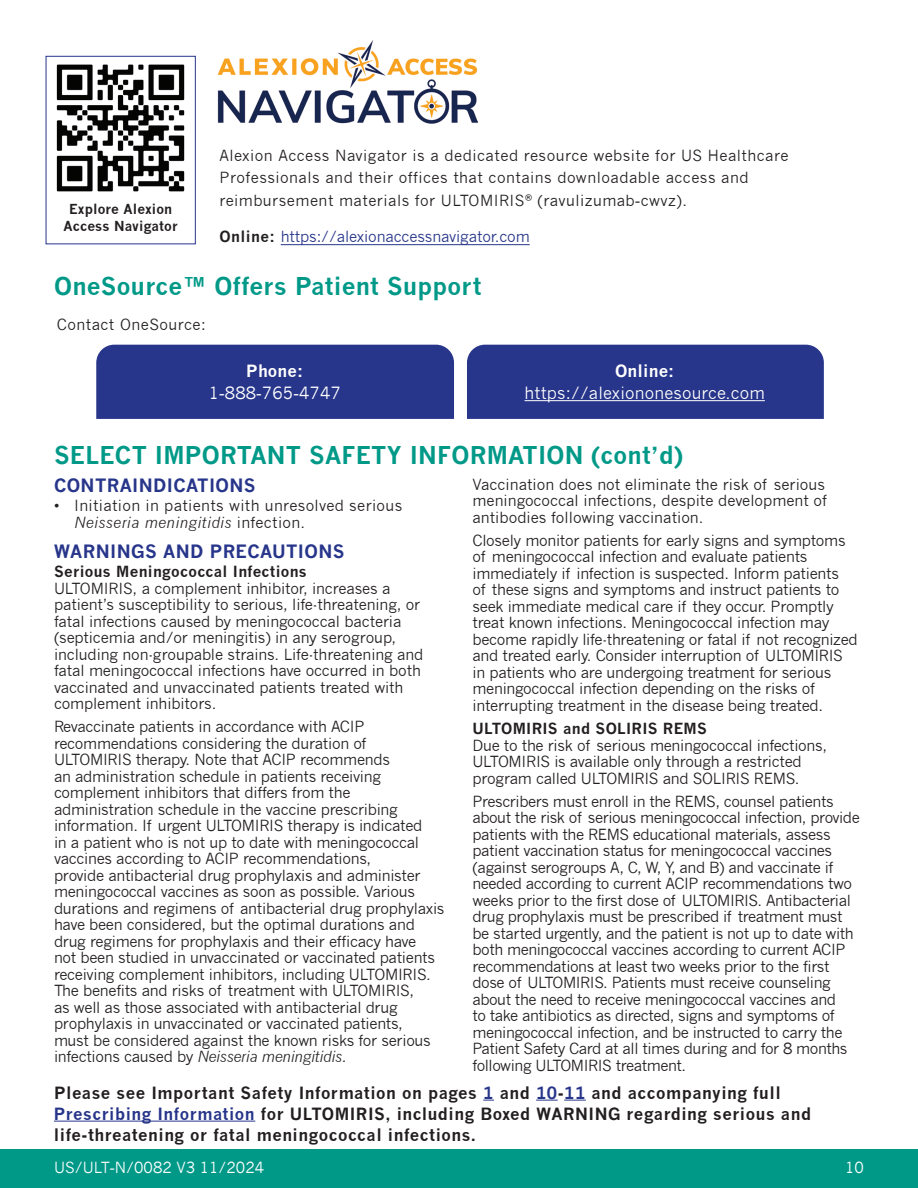
<style>
.page{position:relative;width:918px;height:1188px;background:#fff}
.page>*{position:absolute;margin:0;border:0;box-sizing:border-box;transform-origin:0 0}
.t1{font:700 24px "News Gothic";letter-spacing:.01em;color:#098}
.t2{font:700 18px "News Gothic";letter-spacing:.02em;color:#27358a}
.t3{font:700 16.5px/21px "News Gothic";letter-spacing:.03em;color:#231f20}
.t4{font:16.5px/22.5px "News Gothic";letter-spacing:.01em;color:#fff;text-align:center}
.t5{font:700 16.5px "News Gothic";letter-spacing:.01em;color:#fff}
.t6{font:15px/16.5px "News Gothic";letter-spacing:-.02em;color:#231f20}
.t7{font:15px/22.5px "News Gothic";letter-spacing:.03em;color:#231f20}
.t8{font:15px/16.5px "News Gothic";color:#231f20}
.t9{font:15px/16.5px "News Gothic";letter-spacing:.02em;color:#231f20}
.t10{font:700 15px "News Gothic";letter-spacing:.02em;color:#231f20}
.t11{font:15px "News Gothic";letter-spacing:-.01em;color:#27358a}
.t12{font:15px "News Gothic";color:#fff}
.t13{font:700 13.5px/16.5px "News Gothic";letter-spacing:.01em;color:#231f20;text-align:center}
.s1{font-family:"Arial"}
.s2{font-weight:700;color:#231f20}
.s3{font-weight:700}
.s4{font-style:italic}
.s5{color:#27358a}
</style>
<div class="page">
<div style="left:0;top:1150px;width:918px;height:38px;background:#098"></div>
<svg style="left:536px;top:1100px;width:22px;height:1px"></svg>
<svg style="left:564px;top:1100px;width:22px;height:1px"></svg>
<hr style="left:54px;top:1121px;width:201px;height:1px;background:#27358a">
<div style="left:467px;top:345px;width:357px;height:74px;background:#27358a"></div>
<hr style="left:525px;top:400px;width:240px;height:1px;background:#fff">
<div style="left:96px;top:345px;width:358px;height:74px;background:#27358a"></div>
<img style="left:217px;top:40px;width:260px;height:84px">
<hr style="left:281px;top:244px;width:249px;height:1px;background:#27358a">
<img style="left:56px;top:64px;width:129px;height:128px">
<div style="left:46px;top:56px;width:150px;height:188px;border:1px solid #27358a"></div>
<p class="t13" style="left:64px;top:201px;width:116px">Explore Alexion<br>Access Navigator</p>
<p class="t7" style="left:219px;top:144px;width:571px">Alexion Access Navigator is a dedicated resource website for US Healthcare<br>Professionals and their offices that contains downloadable access and reimbursement materials for ULTOMIRIS<sup>®</sup> (ravulizumab<span class="s1">-</span>cwvz).</p>
<p class="t11" style="left:219px;top:228px;width:312px"><span class="s2">Online:</span> https://alexionaccessnavigator.com</p>
<h1 class="t1" style="left:54px;top:271px;width:429px">OneSource™ Offers Patient Support</h1>
<p class="t7" style="left:57px;top:313px;width:151px">Contact OneSource:</p>
<p class="t4" style="left:209px;top:360px;width:134px"><span class="s3">Phone:<br></span>1<span class="s1">-</span>888<span class="s1">-</span>765<span class="s1">-</span>4747</p>
<p class="t5" style="left:615px;top:361px;width:61px">Online:</p>
<p class="t4" style="left:525px;top:382px;width:242px">https://alexiononesource.com</p>
<h1 class="t1" style="left:54px;top:440px;width:630px">SELECT IMPORTANT SAFETY INFORMATION (cont’d)</h1>
<p class="t2" style="left:54px;top:475px;width:203px">CONTRAINDICATIONS</p>
<p class="t9" style="left:74px;top:498px;width:330px;text-indent:-20px">• Initiation in patients with unresolved serious<br><span class="s4">Neisseria meningitidis</span> infection.</p>
<p class="t2" style="left:54px;top:540px;width:292px">WARNINGS AND PRECAUTIONS</p>
<p class="t10" style="left:54px;top:562px;width:254px">Serious Meningococcal Infections</p>
<p class="t6" style="left:54px;top:580px;width:371px">ULTOMIRIS, a complement inhibitor, increases a patient’s susceptibility to serious, life-threatening, or fatal infections caused by meningococcal bacteria (septicemia and/or meningitis) in any serogroup, including non-groupable strains. Life-threatening and fatal meningococcal infections have occurred in both vaccinated and unvaccinated patients treated with complement inhibitors.</p>
<p class="t6" style="left:54px;top:719px;width:392px">Revaccinate patients in accordance with ACIP recommendations considering the duration of ULTOMIRIS therapy. Note that ACIP recommends<br>an administration schedule in patients receiving complement inhibitors that differs from the administration schedule in the vaccine prescribing information. If urgent ULTOMIRIS therapy is indicated<br>in a patient who is not up to date with meningococcal vaccines according to ACIP recommendations,<br>provide antibacterial drug prophylaxis and administer meningococcal vaccines as soon as possible. Various durations and regimens of antibacterial drug prophylaxis have been considered, but the optimal durations and drug regimens for prophylaxis and their efficacy have<br>not been studied in unvaccinated or vaccinated patients receiving complement inhibitors, including ULTOMIRIS.<br>The benefits and risks of treatment with ULTOMIRIS,<br>as well as those associated with antibacterial drug prophylaxis in unvaccinated or vaccinated patients,<br>must be considered against the known risks for serious infections caused by <span class="s4">Neisseria meningitidis</span>.</p>
<p class="t8" style="left:472px;top:476px;width:356px">Vaccination does not eliminate the risk of serious meningococcal infections, despite development of antibodies following vaccination.</p>
<p class="t6" style="left:472px;top:532px;width:387px">Closely monitor patients for early signs and symptoms of meningococcal infection and evaluate patients immediately if infection is suspected. Inform patients<br>of these signs and symptoms and instruct patients to seek immediate medical care if they occur. Promptly treat known infections. Meningococcal infection may become rapidly life-threatening or fatal if not recognized and treated early. Consider interruption of ULTOMIRIS in patients who are undergoing treatment for serious meningococcal infection depending on the risks of interrupting treatment in the disease being treated.</p>
<p class="t10" style="left:472px;top:719px;width:236px">ULTOMIRIS and SOLIRIS REMS</p>
<p class="t6" style="left:472px;top:737px;width:356px">Due to the risk of serious meningococcal infections,<br>ULTOMIRIS is available only through a restricted program called ULTOMIRIS and SOLIRIS REMS.</p>
<p class="t6" style="left:472px;top:793px;width:389px">Prescribers must enroll in the REMS, counsel patients about the risk of serious meningococcal infection, provide patients with the REMS educational materials, assess patient vaccination status for meningococcal vaccines (against serogroups A, C, W, Y, and B) and vaccinate if needed according to current ACIP recommendations two weeks prior to the first dose of ULTOMIRIS. Antibacterial drug prophylaxis must be prescribed if treatment must be started urgently, and the patient is not up to date with both meningococcal vaccines according to current ACIP recommendations at least two weeks prior to the first dose of ULTOMIRIS. Patients must receive counseling about the need to receive meningococcal vaccines and<br>to take antibiotics as directed, signs and symptoms of meningococcal infection, and be instructed to carry the Patient Safety Card at all times during and for 8 months following ULTOMIRIS treatment.</p>
<p class="t3" style="left:54px;top:1082px;width:759px">Please see Important Safety Information on pages <span class="s5">1</span> and <span class="s5">10</span>‑<span class="s5">11</span> and accompanying full<br><span class="s5">Prescribing Information</span> for ULTOMIRIS, including Boxed WARNING regarding serious and life-threatening or fatal meningococcal infections.</p>
<p class="t12" style="left:54px;top:1159px;width:212px">US/ULT<span class="s1">-</span>N/0082 V3 11/2024</p>
<p class="t12" style="left:845px;top:1159px;width:20px">10</p>
</div>
